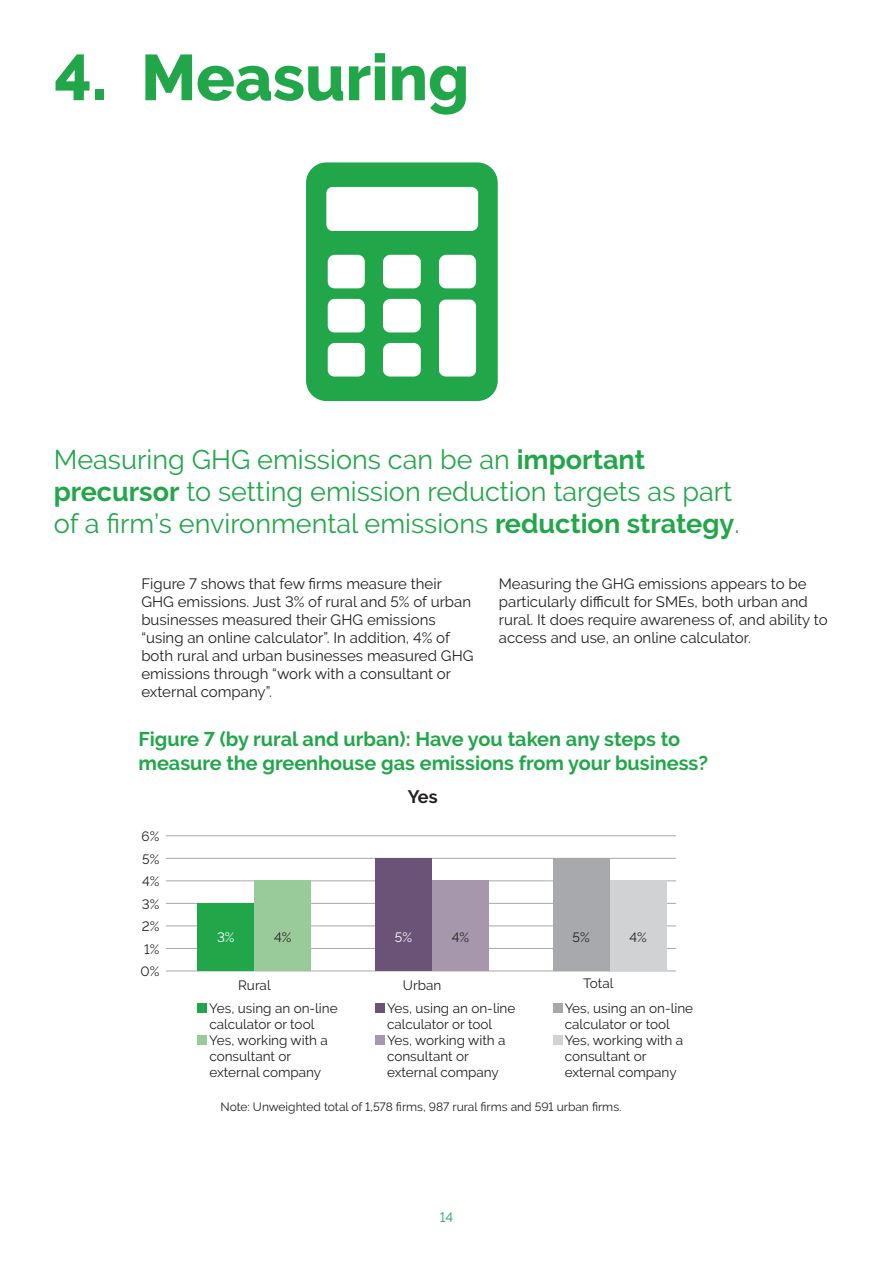
<style>
.page{position:relative;width:893px;height:1263px;background:#fff}
.page>*{position:absolute;margin:0;border:0;box-sizing:border-box;transform-origin:0 0}
.t1{font:800 64.5px "Derailed";color:#21a74a}
.t2{font:27px/32.4px "Derailed";color:#21a74a}
.t3{font:700 19.8px/23.9px "Derailed";color:#21a74a}
.t4{font:700 18px "Derailed";color:#231f20}
.t5{font:15px/18px "Derailed";color:#231f20}
.t6{font:13.5px/16.2px "Derailed";color:#231f20}
.t7{font:13.5px "Derailed";color:#fff}
.t8{font:13.5px "Derailed";color:#21a74a}
.t9{font:12px "Derailed";color:#231f20}
.s1{font-weight:700}
</style>
<div class="page">
<svg style="left:306px;top:162px;width:192px;height:239px;fill:#21a74a"></svg>
<div style="left:197px;top:1003px;width:10px;height:9px;background:#21a74a"></div>
<div style="left:197px;top:1035px;width:10px;height:10px;background:#99ca99"></div>
<div style="left:375px;top:1003px;width:10px;height:9px;background:#6b5377"></div>
<div style="left:375px;top:1035px;width:10px;height:10px;background:#a797ad"></div>
<div style="left:553px;top:1003px;width:9px;height:9px;background:#a8a9ad"></div>
<div style="left:553px;top:1035px;width:9px;height:10px;background:#d1d2d4"></div>
<hr style="left:166px;top:971px;width:510px;height:1px;background:#a8a9ad">
<hr style="left:166px;top:858px;width:510px;height:1px;background:#a8a9ad">
<hr style="left:166px;top:926px;width:510px;height:1px;background:#a8a9ad">
<hr style="left:166px;top:948px;width:510px;height:1px;background:#a8a9ad">
<hr style="left:166px;top:835px;width:510px;height:1px;background:#a8a9ad">
<hr style="left:166px;top:903px;width:510px;height:1px;background:#a8a9ad">
<hr style="left:166px;top:880px;width:510px;height:1px;background:#a8a9ad">
<div style="left:254px;top:881px;width:57px;height:90px;background:#99ca99"></div>
<div style="left:197px;top:903px;width:57px;height:68px;background:#21a74a"></div>
<div style="left:432px;top:881px;width:57px;height:90px;background:#a797ad"></div>
<div style="left:375px;top:858px;width:57px;height:113px;background:#6b5377"></div>
<div style="left:610px;top:881px;width:57px;height:90px;background:#d1d2d4"></div>
<div style="left:553px;top:858px;width:57px;height:113px;background:#a8a9ad"></div>
<p class="t1" style="left:54px;top:41px;width:417px">4. Measuring</p>
<p class="t2" style="left:54px;top:443px;width:687px">Measuring GHG emissions can be an <span class="s1">important precursor</span> to setting emission reduction targets as part of a firm’s environmental emissions <span class="s1">reduction strategy</span>.</p>
<p class="t5" style="left:141px;top:575px;width:334px">Figure 7 shows that few firms measure their GHG emissions. Just 3% of rural and 5% of urban businesses measured their GHG emissions “using an online calculator”. In addition, 4% of both rural and urban businesses measured GHG emissions through “work with a consultant or external company”.</p>
<p class="t5" style="left:499px;top:575px;width:330px">Measuring the GHG emissions appears to be particularly difficult for SMEs, both urban and rural. It does require awareness of, and ability to access and use, an online calculator.</p>
<p class="t3" style="left:139px;top:727px;width:571px">Figure 7 (by rural and urban): Have you taken any steps to measure the greenhouse gas emissions from your business?</p>
<p class="t6" style="left:142px;top:828px;width:19px">6%</p>
<p class="t6" style="left:142px;top:851px;width:19px">5%</p>
<p class="t6" style="left:142px;top:873px;width:19px">4%</p>
<p class="t6" style="left:142px;top:896px;width:19px">3%</p>
<p class="t6" style="left:142px;top:918px;width:19px">2%</p>
<p class="t6" style="left:144px;top:941px;width:17px">1%</p>
<p class="t6" style="left:141px;top:963px;width:20px">0%</p>
<p class="t4" style="left:408px;top:786px;width:31px">Yes</p>
<p class="t7" style="left:217px;top:930px;width:19px">3%</p>
<p class="t6" style="left:274px;top:929px;width:19px">4%</p>
<p class="t7" style="left:395px;top:930px;width:19px">5%</p>
<p class="t6" style="left:452px;top:929px;width:19px">4%</p>
<p class="t6" style="left:573px;top:929px;width:19px">5%</p>
<p class="t6" style="left:629px;top:929px;width:19px">4%</p>
<p class="t6" style="left:238px;top:977px;width:34px">Rural</p>
<p class="t6" style="left:403px;top:977px;width:40px">Urban</p>
<p class="t6" style="left:583px;top:975px;width:32px">Total</p>
<p class="t6" style="left:209px;top:1000px;width:130px">Yes, using an on-line calculator or tool</p>
<p class="t6" style="left:209px;top:1032px;width:120px">Yes, working with a consultant or external company</p>
<p class="t6" style="left:387px;top:1000px;width:130px">Yes, using an on-line calculator or tool</p>
<p class="t6" style="left:387px;top:1032px;width:120px">Yes, working with a consultant or external company</p>
<p class="t6" style="left:565px;top:1000px;width:130px">Yes, using an on-line calculator or tool</p>
<p class="t6" style="left:565px;top:1032px;width:120px">Yes, working with a consultant or external company</p>
<p class="t9" style="left:220px;top:1100px;width:402px">Note: Unweighted total of 1,578 firms, 987 rural firms and 591 urban firms.</p>
<p class="t8" style="left:440px;top:1209px;width:15px">14</p>
</div>
